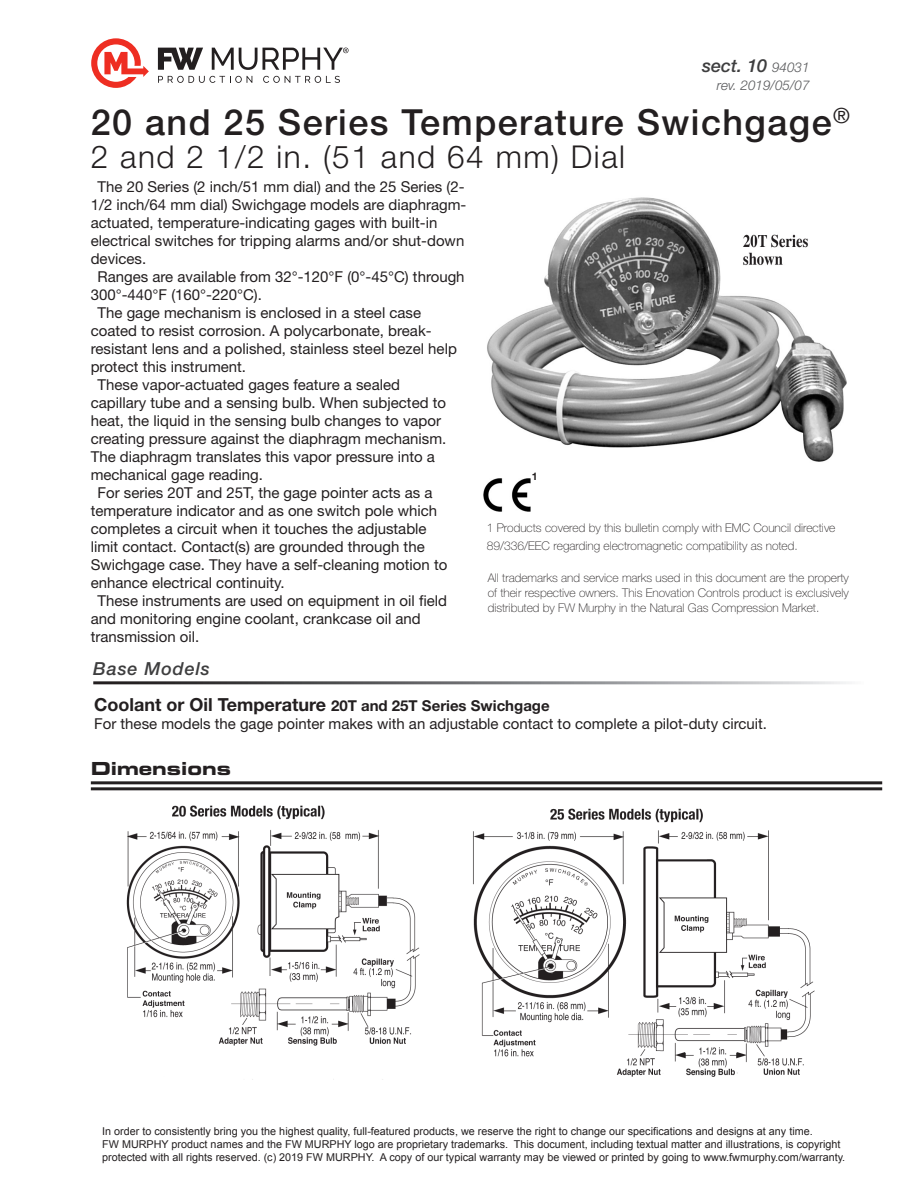
<style>
.page{position:relative;width:918px;height:1188px;background:#fff}
.page>*{position:absolute;margin:0;border:0;box-sizing:border-box;transform-origin:0 0}
.Product_Title{font:500 36px "Helvetica Neue LT Std";letter-spacing:.04em;color:#231f20}
.Product_Subtitle{font:300 31.5px "Helvetica Neue LT Std";letter-spacing:.05em;color:#231f20}
.Section_Subtitle{font:italic 500 18px "Helvetica Neue LT Std";letter-spacing:.05em;color:#3e3e3f}
.Section_Title{font:18px "Eurostile LT Std Bold Ex 2";color:#231f20}
.Product_Description{font:15px/18px "Helvetica Neue LT Std";color:#231f20}
.Product_Description-2{font:700 15px "Helvetica Neue LT Std";color:#231f20}
.t1{font:italic 300 13.5px "Helvetica Neue LT Std";color:#57585a}
.Sidebar_Active{font:100 12px/15px "Helvetica Neue LT Std";color:#231f20}
.t2{font:10.8px/12.9px "Arial";color:#231f20}
.Sidebar_Active-2{font:700 10.5px "Helvetica Neue LT Std";color:#231f20}
.s1{font-weight:300;font-size:13.5px;color:#57585a}
.s2{font-size:18px}
</style>
<div class="page">
<svg style="left:91px;top:38px;width:58px;height:50px"></svg>
<svg style="left:158px;top:76px;width:94px;height:7px"></svg>
<svg style="left:263px;top:76px;width:77px;height:7px"></svg>
<svg style="left:158px;top:48px;width:45px;height:22px"></svg>
<svg style="left:212px;top:48px;width:137px;height:22px"></svg>
<img style="left:487px;top:197px;width:360px;height:265px">
<img style="left:483px;top:478px;width:47px;height:34px">
<hr style="left:91px;top:781px;width:791px;height:3px;background:#231f20">
<hr style="left:91px;top:787px;width:791px;height:3px;background:#231f20">
<img style="left:126px;top:805px;width:689px;height:275px">
<p class="Section_Subtitle" style="left:702px;top:55px;width:109px">sect. 10 <span class="s1">94031</span></p>
<p class="t1" style="left:717px;top:77px;width:94px">rev. 2019/05/07</p>
<p class="Product_Title" style="left:91px;top:101px;width:761px">20 and 25 Series Temperature Swichgage<sup>®</sup></p>
<p class="Product_Subtitle" style="left:91px;top:137px;width:536px">2 and 2 1/2 in. (51 and 64 mm) Dial</p>
<p class="Product_Description" style="left:91px;top:177px;width:377px;text-indent:7px">The 20 Series (2 inch/51 mm dial) and the 25 Series (2- 1/2 inch/64 mm dial) Swichgage models are diaphragm&shy;actuated, temperature-indicating gages with built-in electrical switches for tripping alarms and/or shut-down devices.</p>
<p class="Product_Description" style="left:91px;top:267px;width:375px;text-indent:7px">Ranges are available from 32°-120°F (0°-45°C) through<br>300°-440°F (160°-220°C).</p>
<p class="Product_Description" style="left:91px;top:303px;width:368px;text-indent:7px">The gage mechanism is enclosed in a steel case coated to resist corrosion. A polycarbonate, break&shy;resistant lens and a polished, stainless steel bezel help protect this instrument.</p>
<p class="Product_Description" style="left:91px;top:375px;width:357px;text-indent:7px">These vapor-actuated gages feature a sealed capillary tube and a sensing bulb. When subjected to heat, the liquid in the sensing bulb changes to vapor creating pressure against the diaphragm mechanism.<br>The diaphragm translates this vapor pressure into a mechanical gage reading.</p>
<p class="Product_Description" style="left:91px;top:483px;width:358px;text-indent:7px">For series 20T and 25T, the gage pointer acts as a temperature indicator and as one switch pole which completes a circuit when it touches the adjustable limit contact. Contact(s) are grounded through the Swichgage case. They have a self-cleaning motion to enhance electrical continuity.</p>
<p class="Product_Description" style="left:91px;top:591px;width:358px;text-indent:7px">These instruments are used on equipment in oil field and monitoring engine coolant, crankcase oil and transmission oil.</p>
<p class="Section_Subtitle" style="left:93px;top:658px;width:118px">Base Models</p>
<p class="Sidebar_Active-2" style="left:532px;top:470px;width:7px">1</p>
<p class="Sidebar_Active" style="left:487px;top:519px;width:350px;line-height:18px">1 Products covered by this bulletin comply with EMC Council directive<br>89/336/EEC regarding electromagnetic compatibility as noted.</p>
<p class="Sidebar_Active" style="left:488px;top:570px;width:363px;text-align:justify">All trademarks and service marks used in this document are the property of their respective owners. This Enovation Controls product is exclusively distributed by FW Murphy in the Natural Gas Compression Market.</p>
<p class="Product_Description-2" style="left:94px;top:696px;width:457px"><span class="s2">Coolant or Oil Temperature</span> 20T and 25T Series Swichgage</p>
<p class="Product_Description" style="left:94px;top:714px;width:674px">For these models the gage pointer makes with an adjustable contact to complete a pilot-duty circuit.</p>
<p class="Section_Title" style="left:91px;top:755px;width:142px">Dimensions</p>
<p class="t2" style="left:102px;top:1125px;width:745px">In order to consistently bring you the highest quality, full-featured products, we reserve the right to change our specifications and designs at any time.<br>FW MURPHY product names and the FW MURPHY logo are proprietary trademarks. This document, including textual matter and illustrations, is copyright protected with all rights reserved. (c) 2019 FW MURPHY. A copy of our typical warranty may be viewed or printed by going to www.fwmurphy.com/warranty.</p>
</div>
